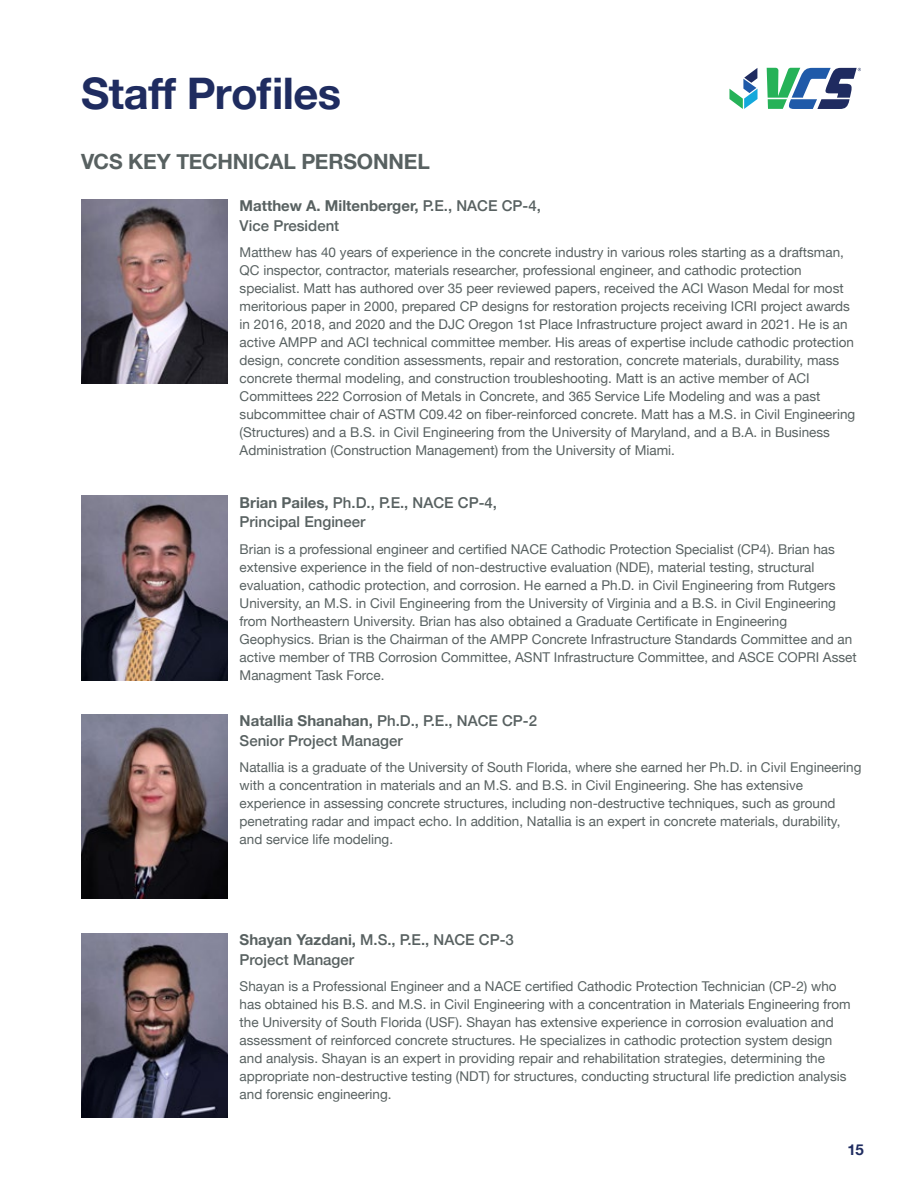
<style>
.page{position:relative;width:918px;height:1188px;background:#fff}
.page>*{position:absolute;margin:0;border:0;box-sizing:border-box;transform-origin:0 0}
.t1{font:700 43.5px "Helvetica Neue";letter-spacing:-.015em;color:#1f2c60}
.t2{font:700 21px "Helvetica Neue";letter-spacing:-.01em;color:#586161}
.Bullets{font:500 15px/19.5px "Helvetica Neue";color:#586161}
.t3{font:700 15px "Helvetica Neue";color:#1f2c60}
.STAFF_BIOS{font:13.5px/18px "Helvetica Neue";color:#586161}
.s1{font-weight:700}
</style>
<div class="page">
<svg style="left:767px;top:68px;width:94px;height:41px"></svg>
<svg style="left:729px;top:68px;width:29px;height:41px"></svg>
<img style="left:81px;top:199px;width:147px;height:184px">
<img style="left:81px;top:496px;width:147px;height:184px">
<img style="left:81px;top:715px;width:147px;height:184px">
<img style="left:81px;top:933px;width:147px;height:184px">
<p class="t1" style="left:81px;top:59px;width:262px">Staff Profiles</p>
<h5 class="t2" style="left:81px;top:145px;width:350px">VCS KEY TECHNICAL PERSONNEL</h5>
<p class="Bullets" style="left:240px;top:195px;width:303px"><span class="s1">Matthew A. Miltenberger,</span> P.E., NACE CP-4,<br>Vice President</p>
<p class="STAFF_BIOS" style="left:240px;top:244px;width:617px">Matthew has 40 years of experience in the concrete industry in various roles starting as a draftsman, QC inspector, contractor, materials researcher, professional engineer, and cathodic protection specialist. Matt has authored over 35 peer reviewed papers, received the ACI Wason Medal for most meritorious paper in 2000, prepared CP designs for restoration projects receiving ICRI project awards in 2016, 2018, and 2020 and the DJC Oregon 1st Place Infrastructure project award in 2021. He is an active AMPP and ACI technical committee member. His areas of expertise include cathodic protection design, concrete condition assessments, repair and restoration, concrete materials, durability, mass concrete thermal modeling, and construction troubleshooting. Matt is an active member of ACI Committees 222 Corrosion of Metals in Concrete, and 365 Service Life Modeling and was a past subcommittee chair of ASTM C09.42 on fiber-reinforced concrete. Matt has a M.S. in Civil Engineering (Structures) and a B.S. in Civil Engineering from the University of Maryland, and a B.A. in Business Administration (Construction Management) from the University of Miami.</p>
<p class="Bullets" style="left:240px;top:491px;width:259px"><span class="s1">Brian Pailes,</span> Ph.D., P.E., NACE CP-4,<br>Principal Engineer</p>
<p class="STAFF_BIOS" style="left:240px;top:541px;width:619px">Brian is a professional engineer and certified NACE Cathodic Protection Specialist (CP4). Brian has extensive experience in the field of non-destructive evaluation (NDE), material testing, structural evaluation, cathodic protection, and corrosion. He earned a Ph.D. in Civil Engineering from Rutgers University, an M.S. in Civil Engineering from the University of Virginia and a B.S. in Civil Engineering from Northeastern University. Brian has also obtained a Graduate Certificate in Engineering Geophysics. Brian is the Chairman of the AMPP Concrete Infrastructure Standards Committee and an active member of TRB Corrosion Committee, ASNT Infrastructure Committee, and ASCE COPRI Asset Managment Task Force.</p>
<p class="Bullets" style="left:240px;top:710px;width:299px"><span class="s1">Natallia Shanahan,</span> Ph.D., P.E., NACE CP-2<br>Senior Project Manager</p>
<p class="STAFF_BIOS" style="left:240px;top:759px;width:623px">Natallia is a graduate of the University of South Florida, where she earned her Ph.D. in Civil Engineering with a concentration in materials and an M.S. and B.S. in Civil Engineering. She has extensive experience in assessing concrete structures, including non-destructive techniques, such as ground penetrating radar and impact echo. In addition, Natallia is an expert in concrete materials, durability, and service life modeling.</p>
<p class="Bullets" style="left:240px;top:929px;width:276px"><span class="s1">Shayan Yazdani,</span> M.S., P.E., NACE CP-3<br>Project Manager</p>
<p class="STAFF_BIOS" style="left:240px;top:978px;width:613px">Shayan is a Professional Engineer and a NACE certified Cathodic Protection Technician (CP-2) who has obtained his B.S. and M.S. in Civil Engineering with a concentration in Materials Engineering from the University of South Florida (USF). Shayan has extensive experience in corrosion evaluation and assessment of reinforced concrete structures. He specializes in cathodic protection system design and analysis. Shayan is an expert in providing repair and rehabilitation strategies, determining the appropriate non-destructive testing (NDT) for structures, conducting structural life prediction analysis and forensic engineering.</p>
<p class="t3" style="left:848px;top:1138px;width:18px">15</p>
</div>
